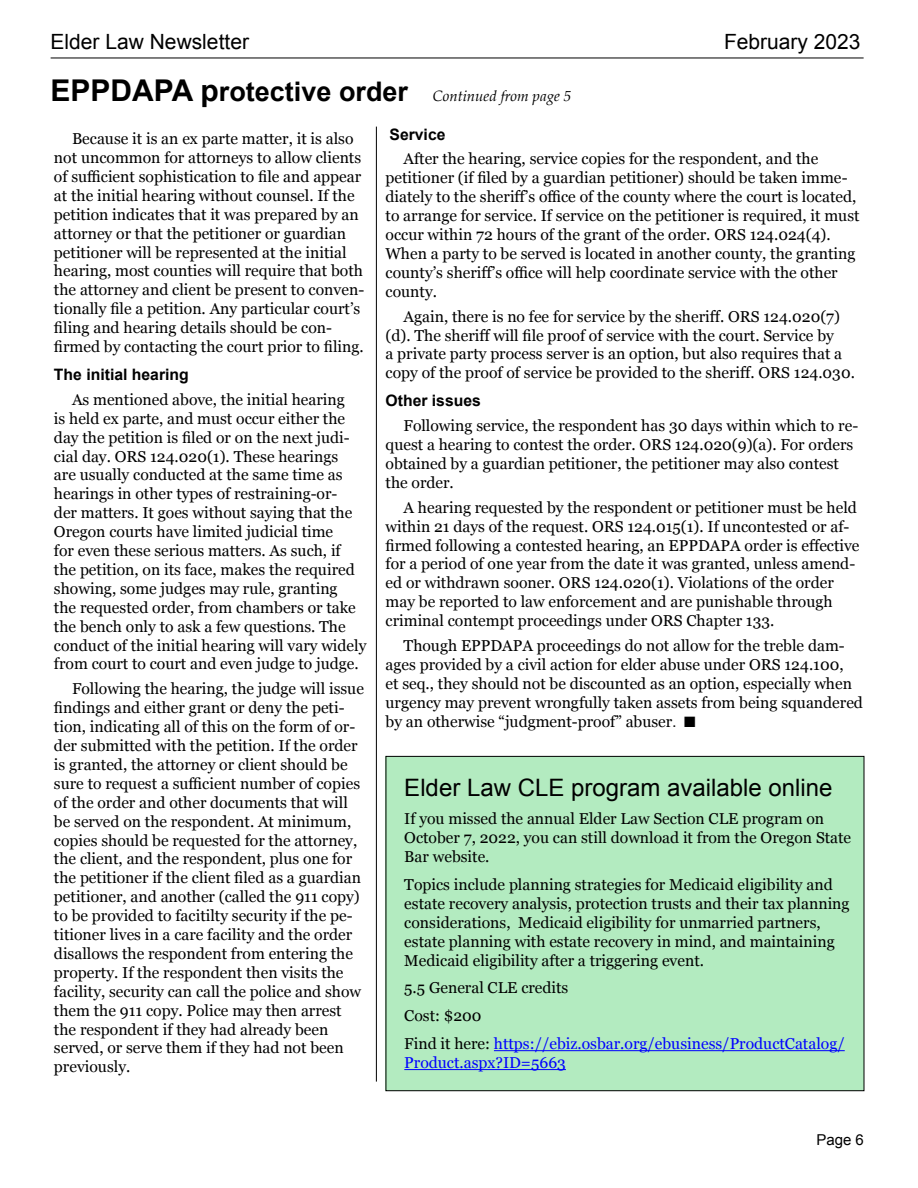
<style>
.page{position:relative;width:918px;height:1188px;background:#fff}
.page>*{position:absolute;margin:0;border:0;box-sizing:border-box;transform-origin:0 0}
.t1{font:24px "Arial";color:#000}
.t2{font:21px "Arial";color:#000}
.t3{font:15.75px/18.9px "Georgia";color:#000}
.t4{font:15.75px/27.9px "Georgia";color:#00f}
.t5{font:700 15.75px "Arial";color:#000}
.t6{font:italic 15px "Palatino";color:#000}
.t7{font:15px "Arial";color:#000}
.s1{font-family:"Arial";font-weight:700;font-style:normal;font-size:30px}
.s2{font-family:"Arial";font-weight:700;font-style:normal;font-size:27px}
.s3{font-family:"Palatino"}
.s4{color:#000}
</style>
<div class="page">
<hr style="left:51px;top:58px;width:813px;height:1px;background:#000">
<hr style="left:376px;top:127px;width:1px;height:955px;background:#000">
<div style="left:386px;top:756px;width:478px;height:335px;background:#b3ebc0"></div>
<hr style="left:494px;top:1050px;width:351px;height:1px;background:#00f">
<hr style="left:404px;top:1069px;width:162px;height:1px;background:#00f">
<div style="left:386px;top:756px;width:478px;height:335px;border:1px solid #000"></div>
<h2 class="t2" style="left:51px;top:28px;width:200px">Elder Law Newsletter</h2>
<h2 class="t2" style="left:724px;top:28px;width:138px">February 2023</h2>
<p class="t6" style="left:51px;top:83px;width:522px"><span class="s1">EPPDAPA p</span><span class="s2">rotective order</span> Continued from page 5</p>
<p class="t3" style="left:54px;top:129px;width:312px;text-indent:18px">Because it is an ex parte matter, it is also not uncommon for attorneys to allow clients of sufficient sophistication to file and appear at the initial hearing without counsel. If the petition indicates that it was prepared by an attorney or that the petitioner or guardian petitioner will be represented at the initial hearing, most counties will require that both the attorney and client be present to conven&shy;tionally file a petition. Any particular court’s filing and hearing details should be con&shy;firmed by contacting the court prior to filing.</p>
<p class="t5" style="left:54px;top:364px;width:136px">The initial hearing</p>
<p class="t3" style="left:54px;top:389px;width:314px;text-indent:18px">As mentioned above, the initial hearing<br>is held ex parte, and must occur either the day the petition is filed or on the next judi&shy;cial day. ORS 124.020(1). These hearings<br>are usually conducted at the same time as hearings in other types of restraining-or-<br>der matters. It goes without saying that the Oregon courts have limited judicial time<br>for even these serious matters. As such, if the petition, on its face, makes the required showing, some judges may rule, granting<br>the requested order, from chambers or take the bench only to ask a few questions. The conduct of the initial hearing will vary widely from court to court and even judge to judge.</p>
<p class="t3" style="left:54px;top:679px;width:311px;text-indent:18px">Following the hearing, the judge will issue findings and either grant or deny the peti&shy;tion, indicating all of this on the form of or&shy;der submitted with the petition. If the order is granted, the attorney or client should be sure to request a sufficient number of copies of the order and other documents that will be served on the respondent. At minimum, copies should be requested for the attorney, the client, and the respondent, plus one for the petitioner if the client filed as a guardian petitioner, and another (called the 911 copy) to be provided to facitilty security if the pe&shy;titioner lives in a care facility and the order disallows the respondent from entering the property. If the respondent then visits the facility, security can call the police and show them the 911 copy. Police may then arrest the respondent if they had already been served, or serve them if they had not been previously.</p>
<p class="t5" style="left:390px;top:124px;width:58px">Service</p>
<p class="t3" style="left:386px;top:149px;width:476px;text-indent:18px">After the hearing, service copies for the respondent, and the petitioner (if filed by a guardian petitioner) should be taken imme&shy;diately to the sheriff’s office of the county where the court is located, to arrange for service. If service on the petitioner is required, it must occur within 72 hours of the grant of the order. ORS 124.024(4).<br>When a party to be served is located in another county, the granting county’s sheriff’s office will help coordinate service with the other county.</p>
<p class="t3" style="left:386px;top:306px;width:471px;text-indent:18px">Again, there is no fee for service by the sheriff. ORS 124.020(7) (d). The sheriff will file proof of service with the court. Service by<br>a private party process server is an option, but also requires that a copy of the proof of service be provided to the sheriff. ORS 124.030.</p>
<p class="t5" style="left:386px;top:390px;width:97px">Other issues</p>
<p class="t3" style="left:386px;top:416px;width:474px;text-indent:18px">Following service, the respondent has 30 days within which to re&shy;quest a hearing to contest the order. ORS 124.020(9)(a). For orders obtained by a guardian petitioner, the petitioner may also contest the order.</p>
<p class="t3" style="left:386px;top:497px;width:475px;text-indent:18px">A hearing requested by the respondent or petitioner must be held within 21 days of the request. ORS 124.015(1). If uncontested or af&shy;firmed following a contested hearing, an EPPDAPA order is effective for a period of one year from the date it was granted, unless amend&shy;ed or withdrawn sooner. ORS 124.020(1). Violations of the order may be reported to law enforcement and are punishable through criminal contempt proceedings under ORS Chapter 133.</p>
<p class="t3" style="left:386px;top:636px;width:479px;text-indent:18px">Though EPPDAPA proceedings do not allow for the treble dam&shy;ages provided by a civil action for elder abuse under ORS 124.100,<br>et seq., they should not be discounted as an option, especially when urgency may prevent wrongfully taken assets from being squandered by an otherwise “judgment-proof” abuser<span class="s3">.</span> ■</p>
<h1 class="t1" style="left:404px;top:772px;width:430px">Elder Law CLE program available online</h1>
<p class="t3" style="left:404px;top:809px;width:448px">If you missed the annual Elder Law Section CLE program on<br>October 7, 2022, you can still download it from the Oregon State<br>Bar website.</p>
<p class="t3" style="left:404px;top:874px;width:447px">Topics include planning strategies for Medicaid eligibility and estate recovery analysis, protection trusts and their tax planning considerations, Medicaid eligibility for unmarried partners, estate planning with estate recovery in mind, and maintaining Medicaid eligibility after a triggering event.</p>
<p class="t4" style="left:404px;top:973px;width:442px"><span class="s4">5.5 General CLE credits<br>Cost: $200<br>Find it here:</span> https://ebiz.osbar.org/ebusiness/ProductCatalog/</p>
<p class="t4" style="left:404px;top:1048px;width:163px">Product.aspx?ID=5663</p>
<p class="t7" style="left:816px;top:1130px;width:49px">Page 6</p>
</div>
